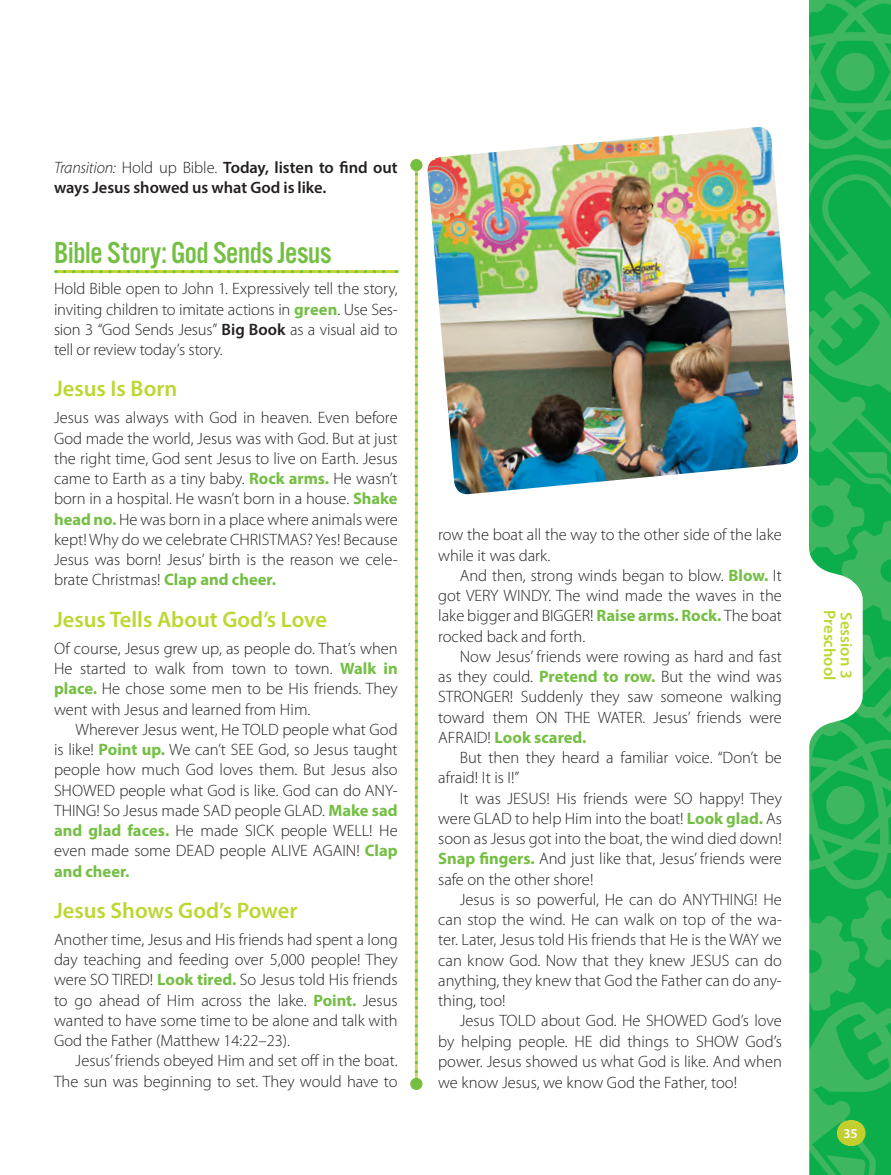
<style>
.page{position:relative;width:891px;height:1175px;background:#fff}
.page>*{position:absolute;margin:0;border:0;box-sizing:border-box;transform-origin:0 0}
.t1{font:31.5px "Alternate Got No 3 D";letter-spacing:-.01em;color:#74bf43}
.t2{font:600 22.5px "Myriad Pro";color:#bed630}
.t3{font:300 16.5px/20.2px "Myriad Pro";color:#231f20;text-align:justify}
.t4{font:600 16.5px/20.2px "Myriad Pro";letter-spacing:-.005em;color:#231f20}
.t5{font:600 16.5px "Myriad Pro";color:#bed630}
.t6{font:600 13.5px "Myriad Pro";color:#fff}
.s1{font-weight:300;font-style:italic}
.s2{font-weight:300}
.s3{font-weight:700;color:#74bf43}
.s4{font-weight:600}
</style>
<div class="page">
<svg style="left:809px;top:0;width:82px;height:1174px;background:#37b863"></svg>
<hr style="left:56px;top:270px;width:340px;height:3px;background:#bed630">
<svg style="left:64px;top:270px;width:333px;height:3px"></svg>
<svg style="left:415px;top:174px;width:3px;height:903px;background:#b9d258"></svg>
<div style="left:410px;top:159px;width:12px;height:12px;background:#74bf43;border-radius:50%"></div>
<div style="left:410px;top:1077px;width:12px;height:12px;background:#74bf43;border-radius:50%"></div>
<img style="left:427px;top:127px;width:372px;height:368px">
<p class="t4" style="left:54px;top:157px;width:345px"><span class="s1">Transition:</span> <span class="s2">Hold up Bible.</span> Today, listen to find out ways Jesus showed us what God is like.</p>
<h1 class="t1" style="left:54px;top:237px;width:279px">Bible Story: God Sends Jesus</h1>
<p class="t3" style="left:54px;top:279px;width:345px">Hold Bible open to John 1. Expressively tell the story, inviting children to imitate actions in <span class="s3">green</span>. Use Ses&shy;sion 3 “God Sends Jesus” <span class="s4">Big Book</span> as a visual aid to tell or review today’s story.</p>
<h2 class="t2" style="left:54px;top:374px;width:125px">Jesus Is Born</h2>
<p class="t3" style="left:54px;top:408px;width:345px">Jesus was always with God in heaven. Even before God made the world, Jesus was with God. But at just the right time, God sent Jesus to live on Earth. Jesus came to Earth as a tiny baby. <span class="s3">Rock arms.</span> He wasn’t born in a hospital. He wasn’t born in a house. <span class="s3">Shake head no.</span> He was born in a place where animals were kept! Why do we celebrate CHRISTMAS? Yes! Because Jesus was born! Jesus’ birth is the reason we cele&shy;brate Christmas! <span class="s3">Clap and cheer.</span></p>
<h2 class="t2" style="left:54px;top:605px;width:275px">Jesus Tells About God’s Love</h2>
<p class="t3" style="left:54px;top:638px;width:345px">Of course, Jesus grew up, as people do. That’s when He started to walk from town to town. <span class="s3">Walk in place.</span> He chose some men to be His friends. They went with Jesus and learned from Him.</p>
<p class="t3" style="left:54px;top:719px;width:345px;text-indent:22px">Wherever Jesus went, He TOLD people what God is like! <span class="s3">Point up.</span> We can’t SEE God, so Jesus taught people how much God loves them. But Jesus also SHOWED people what God is like. God can do ANY-THING! So Jesus made SAD people GLAD. <span class="s3">Make sad and glad faces.</span> He made SICK people WELL! He even made some DEAD people ALIVE AGAIN! <span class="s3">Clap and cheer.</span></p>
<h2 class="t2" style="left:54px;top:896px;width:245px">Jesus Shows God’s Power</h2>
<p class="t3" style="left:54px;top:929px;width:345px">Another time, Jesus and His friends had spent a long day teaching and feeding over 5,000 people! They were SO TIRED! <span class="s3">Look tired.</span> So Jesus told His friends to go ahead of Him across the lake. <span class="s3">Point.</span> Jesus wanted to have some time to be alone and talk with God the Father (Matthew 14:22–23).</p>
<p class="t3" style="left:54px;top:1051px;width:345px;text-align:right">Jesus’ friends obeyed Him and set off in the boat.<br>The sun was beginning to set. They would have to</p>
<p class="t3" style="left:438px;top:525px;width:345px">row the boat all the way to the other side of the lake while it was dark.</p>
<p class="t3" style="left:438px;top:565px;width:345px;text-indent:22px">And then, strong winds began to blow. <span class="s3">Blow.</span> It got VERY WINDY. The wind made the waves in the lake bigger and BIGGER! <span class="s3">Raise arms. Rock.</span> The boat rocked back and forth.</p>
<p class="t3" style="left:438px;top:646px;width:345px;text-indent:22px">Now Jesus’ friends were rowing as hard and fast as they could. <span class="s3">Pretend to row.</span> But the wind was STRONGER! Suddenly they saw someone walking toward them ON THE WATER. Jesus’ friends were AFRAID! <span class="s3">Look scared.</span></p>
<p class="t3" style="left:438px;top:747px;width:345px;text-indent:22px">But then they heard a familiar voice. “Don’t be afraid! It is I!”</p>
<p class="t3" style="left:438px;top:788px;width:345px;text-indent:22px">It was JESUS! His friends were SO happy! They were GLAD to help Him into the boat! <span class="s3">Look glad.</span> As soon as Jesus got into the boat, the wind died down!<br><span class="s3">Snap fingers.</span> And just like that, Jesus’ friends were safe on the other shore!</p>
<p class="t3" style="left:438px;top:889px;width:345px;text-indent:22px">Jesus is so powerful, He can do ANYTHING! He can stop the wind. He can walk on top of the wa&shy;ter. Later, Jesus told His friends that He is the WAY we can know God. Now that they knew JESUS can do anything, they knew that God the Father can do any&shy;thing, too!</p>
<p class="t3" style="left:438px;top:1010px;width:345px;text-indent:22px">Jesus TOLD about God. He SHOWED God’s love by helping people. HE did things to SHOW God’s power. Jesus showed us what God is like. And when we know Jesus, we know God the Father, too!</p>
<p class="t5" style="left:840px;top:610px;width:71px;rotate:90deg">Preschool</p>
<p class="t5" style="left:857px;top:612px;width:68px;rotate:90deg">Session 3</p>
<p class="t6" style="left:844px;top:1124px;width:16px">35</p>
</div>
